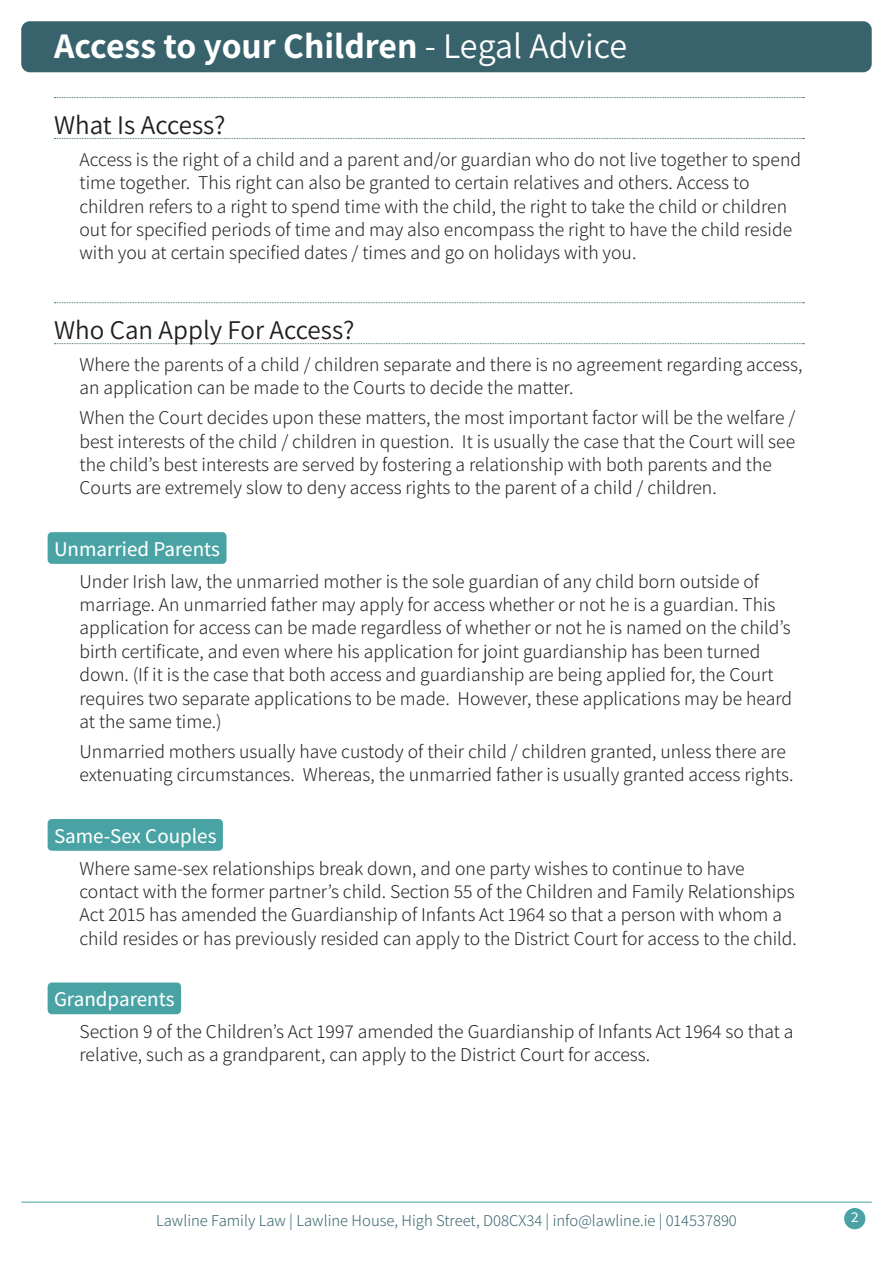
<style>
.page{position:relative;width:893px;height:1263px;background:#fff}
.page>*{position:absolute;margin:0;border:0;box-sizing:border-box;transform-origin:0 0}
.Heading_1{font:700 36px "Assistant";color:#fff}
.Heading{font:27px "Assistant";color:#231f20}
.FAQ_H2{font:500 21px "Assistant";color:#fff}
.body{font:300 19.5px/23.4px "Assistant";color:#231f20}
.t1{font:300 16.5px "Assistant";color:#38636c}
.t2{font:500 15px "Assistant";color:#fff}
.s1{font-weight:400}
</style>
<div class="page">
<div style="left:21px;top:21px;width:851px;height:51px;background:#38636c;border-radius:9px"></div>
<hr style="left:21px;top:1202px;width:851px;height:1px;background:#49a3a4">
<div style="left:844px;top:1208px;width:21px;height:21px;background:#49a3a4;border-radius:50%"></div>
<svg style="left:54px;top:97px;width:750px;height:1px"></svg>
<svg style="left:54px;top:138px;width:750px;height:1px"></svg>
<svg style="left:54px;top:302px;width:750px;height:1px"></svg>
<svg style="left:54px;top:343px;width:750px;height:1px"></svg>
<div style="left:48px;top:532px;width:179px;height:32px;background:#49a3a4;border-radius:4px"></div>
<div style="left:48px;top:819px;width:175px;height:32px;background:#49a3a4;border-radius:4px"></div>
<div style="left:48px;top:982px;width:133px;height:32px;background:#49a3a4;border-radius:4px"></div>
<p class="Heading_1" style="left:54px;top:21px;width:575px">Access to your Children <span class="s1">- Legal Advice</span></p>
<p class="Heading" style="left:54px;top:106px;width:173px">What Is Access?</p>
<p class="body" style="left:80px;top:147px;width:723px">Access is the right of a child and a parent and/or guardian who do not live together to spend time together. This right can also be granted to certain relatives and others. Access to children refers to a right to spend time with the child, the right to take the child or children out for specified periods of time and may also encompass the right to have the child reside with you at certain specified dates / times and go on holidays with you.</p>
<p class="Heading" style="left:54px;top:311px;width:302px">Who Can Apply For Access?</p>
<p class="body" style="left:80px;top:352px;width:724px">Where the parents of a child / children separate and there is no agreement regarding access, an application can be made to the Courts to decide the matter.</p>
<p class="body" style="left:80px;top:405px;width:717px">When the Court decides upon these matters, the most important factor will be the welfare / best interests of the child / children in question. It is usually the case that the Court will see the child’s best interests are served by fostering a relationship with both parents and the Courts are extremely slow to deny access rights to the parent of a child / children.</p>
<p class="FAQ_H2" style="left:54px;top:534px;width:168px">Unmarried Parents</p>
<p class="body" style="left:80px;top:568px;width:714px">Under Irish law, the unmarried mother is the sole guardian of any child born outside of marriage. An unmarried father may apply for access whether or not he is a guardian. This application for access can be made regardless of whether or not he is named on the child’s birth certificate, and even where his application for joint guardianship has been turned down. (If it is the case that both access and guardianship are being applied for, the Court requires two separate applications to be made. However, these applications may be heard at the same time.)</p>
<p class="body" style="left:80px;top:739px;width:716px">Unmarried mothers usually have custody of their child / children granted, unless there are extenuating circumstances. Whereas, the unmarried father is usually granted access rights.</p>
<p class="FAQ_H2" style="left:54px;top:821px;width:164px">Same-Sex Couples</p>
<p class="body" style="left:80px;top:855px;width:719px">Where same-sex relationships break down, and one party wishes to continue to have contact with the former partner’s child. Section 55 of the Children and Family Relationships Act 2015 has amended the Guardianship of Infants Act 1964 so that a person with whom a child resides or has previously resided can apply to the District Court for access to the child.</p>
<p class="FAQ_H2" style="left:54px;top:985px;width:122px">Grandparents</p>
<p class="body" style="left:80px;top:1019px;width:715px">Section 9 of the Children’s Act 1997 amended the Guardianship of Infants Act 1964 so that a relative, such as a grandparent, can apply to the District Court for access.</p>
<p class="t1" style="left:156px;top:1209px;width:582px">Lawline Family Law | Lawline House, High Street, D08CX34 | info@lawline.ie | 014537890</p>
<p class="t2" style="left:851px;top:1206px;width:9px">2</p>
</div>
